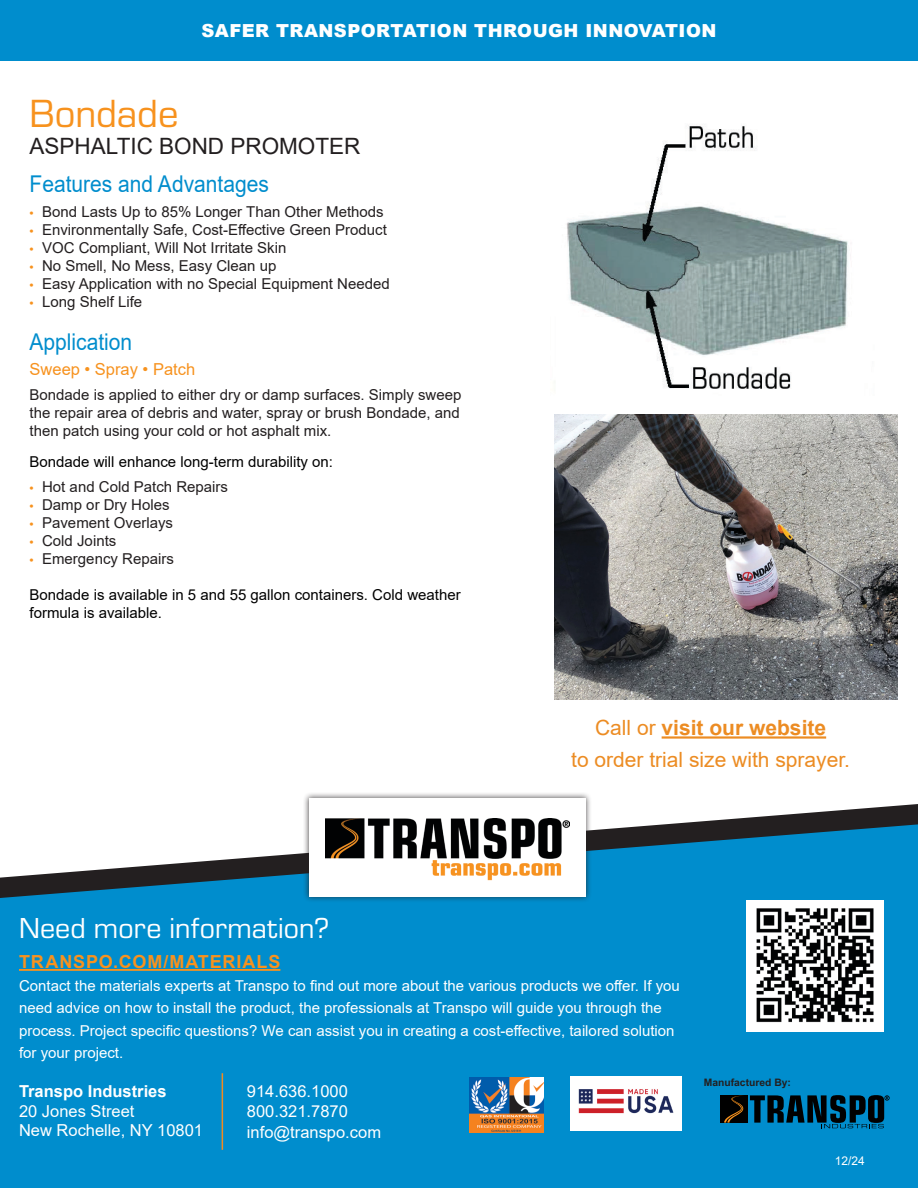
<style>
.page{position:relative;width:918px;height:1188px;background:#fff}
.page>*{position:absolute;margin:0;border:0;box-sizing:border-box;transform-origin:0 0}
.t1{font:40.8px "Eurostile";color:#f7921e}
.t2{font:30px "Eurostile";letter-spacing:.005em;color:#fff}
.t3{font:23.1px "Arial";color:#008dcd;scale:.91 1}
.t4{font:22.5px "Arial";color:#231f20}
.t5{font:21px "Arial";color:#ec8c23}
.t6{font:700 21px "Arial";color:#ec8c23}
.t7{font:900 18px "Arial";letter-spacing:.025em;color:#fff}
.t8{font:700 18px "Arial";letter-spacing:.05em;color:#f7921e}
.t9{font:16.5px "Arial";color:#fff}
.t10{font:700 16.5px "Arial";color:#fff}
.t11{font:16.5px "Arial";color:#f7921e}
.t12{font:15px/18px "Arial";color:#231f20;text-align:justify}
.t13{font:15px/22.5px "Arial";color:#fff}
.t14{font:15px/18px "Arial";color:#000}
.t15{font:12px "Arial";color:#fff}
.t16{font:700 10.35px "Arial";color:#231f20}
.s1{font-family:"Myriad Pro";color:#f7921e}
.s2{font-weight:400}
</style>
<div class="page">
<div style="left:0;top:898px;width:918px;height:290px;background:#008dcd"></div>
<hr style="left:222px;top:1073px;width:1px;height:77px;background:#f18a21">
<svg style="left:0;top:804px;width:918px;height:94px"></svg>
<div style="left:303px;top:792px;width:289px;height:111px;background:#231f20;opacity:.75"></div>
<div style="left:309px;top:798px;width:277px;height:98px;background:#fff"></div>
<img style="left:326px;top:819px;width:244px;height:62px">
<img style="left:566px;top:125px;width:282px;height:264px">
<img style="left:555px;top:414px;width:343px;height:285px">
<img style="left:470px;top:1078px;width:74px;height:55px">
<hr style="left:19px;top:969px;width:261px;height:2px;background:#f7921e">
<img style="left:746px;top:900px;width:137px;height:131px">
<div style="left:720px;top:1095px;width:27px;height:28px;background:#000"></div>
<svg style="left:724px;top:1095px;width:166px;height:33px;background:#033f59"></svg>
<img style="left:571px;top:1077px;width:110px;height:54px">
<div style="left:0;top:0;width:918px;height:60px;background:#008dcd"></div>
<hr style="left:662px;top:736px;width:164px;height:3px;background:#ec8c23">
<p class="t7" style="left:201px;top:18px;width:517px">SAFER TRANSPORTATION THROUGH INNOVATION</p>
<p class="t1" style="left:30px;top:86px;width:151px">Bondade</p>
<p class="t4" style="left:30px;top:131px;width:332px">ASPHALTIC BOND PROMOTER</p>
<p class="t3" style="left:30px;top:168px;width:264px">Features and Advantages</p>
<p class="t12" style="left:30px;top:203px;width:356px"><span class="s1">•</span> Bond Lasts Up to 85% Longer Than Other Methods</p>
<p class="t12" style="left:30px;top:221px;width:359px"><span class="s1">•</span> Environmentally Safe, Cost-Effective Green Product</p>
<p class="t12" style="left:30px;top:239px;width:258px"><span class="s1">•</span> VOC Compliant, Will Not Irritate Skin</p>
<p class="t12" style="left:30px;top:257px;width:248px"><span class="s1">•</span> No Smell, No Mess, Easy Clean up</p>
<p class="t12" style="left:30px;top:275px;width:362px"><span class="s1">•</span> Easy Application with no Special Equipment Needed</p>
<p class="t12" style="left:30px;top:293px;width:114px"><span class="s1">•</span> Long Shelf Life</p>
<p class="t3" style="left:30px;top:326px;width:114px">Application</p>
<p class="t11" style="left:30px;top:358px;width:167px">Sweep • Spray • Patch</p>
<p class="t12" style="left:30px;top:386px;width:433px">Bondade is applied to either dry or damp surfaces. Simply sweep the repair area of debris and water, spray or brush Bondade, and then patch using your cold or hot asphalt mix.</p>
<p class="t14" style="left:30px;top:453px;width:305px">Bondade will enhance long-term durability on:</p>
<p class="t12" style="left:30px;top:478px;width:200px"><span class="s1">•</span> Hot and Cold Patch Repairs</p>
<p class="t12" style="left:30px;top:496px;width:142px"><span class="s1">•</span> Damp or Dry Holes</p>
<p class="t12" style="left:30px;top:514px;width:145px"><span class="s1">•</span> Pavement Overlays</p>
<p class="t12" style="left:30px;top:532px;width:88px"><span class="s1">•</span> Cold Joints</p>
<p class="t12" style="left:30px;top:550px;width:146px"><span class="s1">•</span> Emergency Repairs</p>
<p class="t14" style="left:30px;top:586px;width:433px">Bondade is available in 5 and 55 gallon containers. Cold weather formula is available.</p>
<p class="t6" style="left:595px;top:713px;width:233px"><span class="s2">Call or</span> visit our website</p>
<p class="t5" style="left:571px;top:745px;width:280px">to order trial size with sprayer.</p>
<p class="t2" style="left:19px;top:908px;width:312px">Need more information?</p>
<p class="t8" style="left:19px;top:949px;width:263px">TRANSPO.COM/MATERIALS</p>
<p class="t13" style="left:19px;top:974px;width:662px">Contact the materials experts at Transpo to find out more about the various products we offer. If you need advice on how to install the product, the professionals at Transpo will guide you through the process. Project specific questions? We can assist you in creating a cost-effective, tailored solution for your project.</p>
<p class="t10" style="left:19px;top:1079px;width:149px">Transpo Industries</p>
<p class="t9" style="left:19px;top:1099px;width:117px">20 Jones Street</p>
<p class="t9" style="left:19px;top:1119px;width:186px">New Rochelle, NY 10801</p>
<p class="t9" style="left:247px;top:1080px;width:102px">914.636.1000</p>
<p class="t9" style="left:247px;top:1100px;width:102px">800.321.7870</p>
<p class="t9" style="left:247px;top:1121px;width:136px">info@transpo.com</p>
<p class="t16" style="left:704px;top:1076px;width:89px">Manufactured By:</p>
<p class="t15" style="left:835px;top:1153px;width:32px">12/24</p>
</div>
